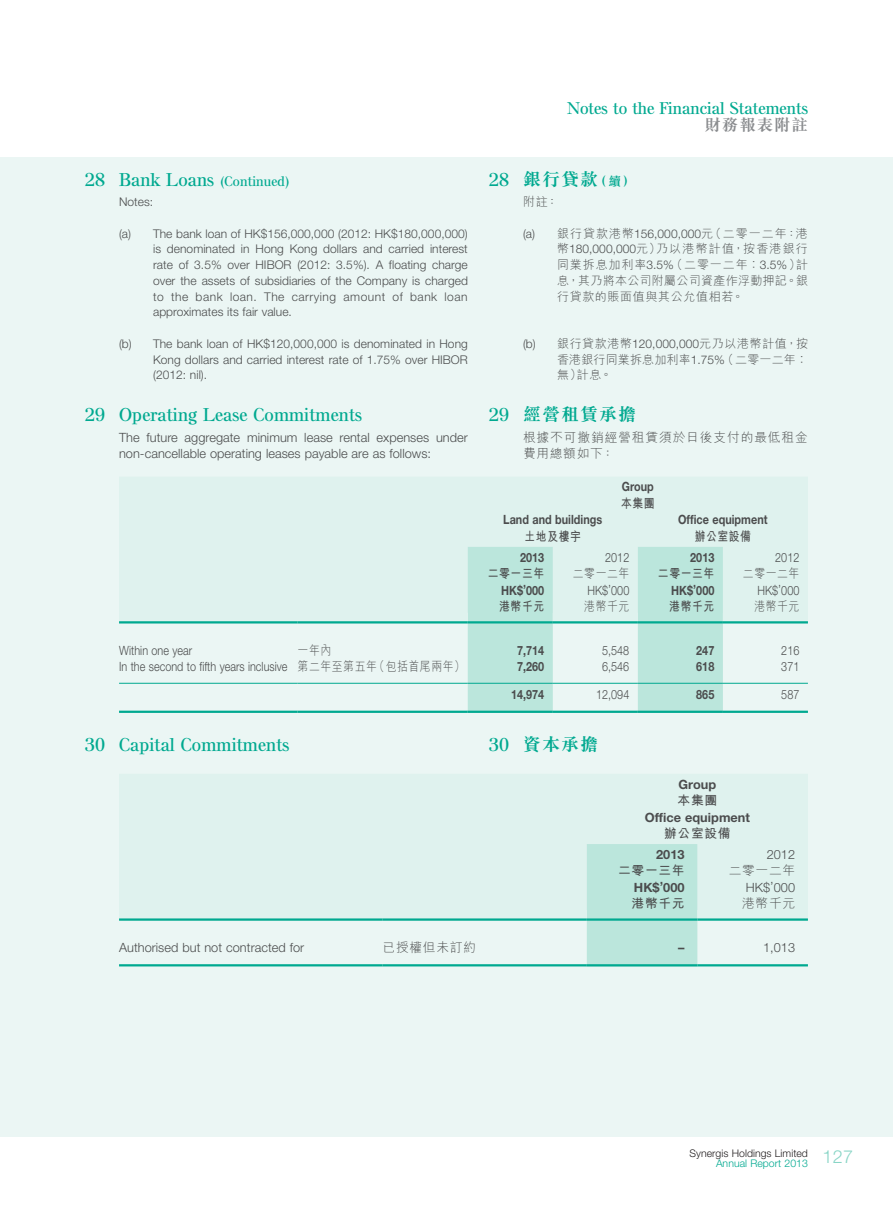
<style>
.page{position:relative;width:893px;height:1212px;background:#fff}
.page>*{position:absolute;margin:0;border:0;box-sizing:border-box;transform-origin:0 0}
.Heading_1{font:600 18px "Else NPL Std";letter-spacing:.01em;color:#00a990}
.C_Heading_1{font:700 18px "M Sung HK";letter-spacing:.06em;color:#00a990}
.t1{font:300 18px "Helvetica Neue LT Std";color:#89d5c6}
.t2{font:600 16.5px "Else NPL Std";letter-spacing:.005em;color:#00a990}
.t3{font:700 16.5px "M Sung HK";letter-spacing:.055em;color:#8a8c8f}
.Body_Text{font:300 12.75px/16.5px "Helvetica Neue LT Std";letter-spacing:.005em;color:#4b4c4d}
.Body_Text-2{font:300 12.75px "Helvetica Neue LT Std";letter-spacing:.005em;color:#4b4c4d;scale:.85 1}
.Body_Text-3{font:700 12.75px "Helvetica Neue LT Std";letter-spacing:.005em;color:#4b4c4d;scale:.85 1}
.C_Body_Text{font:300 12.75px/16.5px "M Hei HK";letter-spacing:.055em;color:#4b4c4d}
.Body_Text-4{font:700 12.75px "Helvetica Neue LT Std";letter-spacing:.005em;color:#4b4c4d}
.Body_Text-5{font:700 12.75px "M Hei HK";letter-spacing:.055em;color:#4b4c4d;scale:.85 1}
.Body_Text-6{font:300 12.75px "M Hei HK";letter-spacing:.055em;color:#4b4c4d;scale:.85 1}
.C_Body_Text-2{font:300 12.75px "M Hei HK";letter-spacing:.055em;color:#4b4c4d;scale:.85 1}
.Body_Text-7{font:700 12.75px "M Hei HK";letter-spacing:.055em;color:#4b4c4d}
.Body_Text-8{font:300 12.75px "M Hei HK";letter-spacing:.055em;color:#4b4c4d}
.Notes{font:300 12px/15.8px "Helvetica Neue LT Std";letter-spacing:.005em;color:#4b4c4d;text-align:justify}
.C_Notes{font:300 12px/15.8px "M Hei HK";letter-spacing:.05em;color:#4b4c4d;text-align:justify}
.t4{font:300 10.5px "Helvetica Neue LT Std";letter-spacing:.005em;color:#231f20}
.t5{font:300 10.5px "Helvetica Neue LT Std";letter-spacing:.005em;color:#00a990}
.s1{font-size:13.5px}
.s2{font-family:"Else NPL Std";font-weight:600}
.s3{font-size:12.75px}
.s4{font-family:"Helvetica Neue LT Std"}
</style>
<div class="page">
<div style="left:0;top:157px;width:893px;height:979px;background:#ebf6f4"></div>
<div style="left:119px;top:477px;width:689px;height:70px;background:#dff2ee"></div>
<svg style="left:119px;top:547px;width:689px;height:164px"></svg>
<hr style="left:119px;top:621px;width:179px;height:2px;background:#00a990">
<hr style="left:298px;top:621px;width:170px;height:2px;background:#00a990">
<hr style="left:468px;top:621px;width:85px;height:2px;background:#00a990">
<hr style="left:553px;top:621px;width:85px;height:2px;background:#00a990">
<hr style="left:638px;top:621px;width:85px;height:2px;background:#00a990">
<hr style="left:723px;top:621px;width:85px;height:2px;background:#00a990">
<hr style="left:119px;top:683px;width:179px;height:1px;background:#00a990">
<hr style="left:298px;top:683px;width:170px;height:1px;background:#00a990">
<hr style="left:468px;top:683px;width:85px;height:1px;background:#00a990">
<hr style="left:553px;top:683px;width:85px;height:1px;background:#00a990">
<hr style="left:638px;top:683px;width:85px;height:1px;background:#00a990">
<hr style="left:723px;top:683px;width:85px;height:1px;background:#00a990">
<hr style="left:119px;top:711px;width:179px;height:2px;background:#00a990">
<hr style="left:298px;top:711px;width:170px;height:2px;background:#00a990">
<hr style="left:468px;top:711px;width:85px;height:2px;background:#00a990">
<hr style="left:553px;top:711px;width:85px;height:2px;background:#00a990">
<hr style="left:638px;top:711px;width:85px;height:2px;background:#00a990">
<hr style="left:723px;top:711px;width:85px;height:2px;background:#00a990">
<div style="left:119px;top:774px;width:689px;height:70px;background:#dff2ee"></div>
<svg style="left:119px;top:844px;width:689px;height:120px"></svg>
<hr style="left:119px;top:918px;width:264px;height:3px;background:#00a990">
<hr style="left:383px;top:918px;width:204px;height:3px;background:#00a990">
<hr style="left:587px;top:918px;width:110px;height:3px;background:#00a990">
<hr style="left:697px;top:918px;width:111px;height:3px;background:#00a990">
<hr style="left:119px;top:964px;width:264px;height:2px;background:#00a990">
<hr style="left:383px;top:964px;width:204px;height:2px;background:#00a990">
<hr style="left:587px;top:964px;width:110px;height:2px;background:#00a990">
<hr style="left:697px;top:964px;width:111px;height:2px;background:#00a990">
<p class="Heading_1" style="left:85px;top:169px;width:206px">28 Bank Loans <span class="s1">(Continued)</span></p>
<p class="Notes" style="left:119px;top:194px;width:36px">Notes:</p>
<p class="Notes" style="left:153px;top:225px;width:316px;text-indent:-34px">(a) The bank loan of HK$156,000,000 (2012: HK$180,000,000) is denominated in Hong Kong dollars and carried interest rate of 3.5% over HIBOR (2012: 3.5%). A floating charge over the assets of subsidiaries of the Company is charged to the bank loan. The carrying amount of bank loan approximates its fair value.</p>
<p class="Notes" style="left:153px;top:335px;width:316px;text-indent:-34px">(b) The bank loan of HK$120,000,000 is denominated in Hong Kong dollars and carried interest rate of 1.75% over HIBOR (2012: nil).</p>
<p class="Heading_1" style="left:85px;top:404px;width:279px">29 Operating Lease Commitments</p>
<p class="Body_Text" style="left:119px;top:429px;width:350px">The future aggregate minimum lease rental expenses under non-cancellable operating leases payable are as follows:</p>
<h2 class="t2" style="left:567px;top:98px;width:242px">Notes to the Financial Statements</h2>
<h2 class="t3" style="left:705px;top:116px;width:105px">財務報表附註</h2>
<p class="C_Heading_1" style="left:489px;top:170px;width:147px"><span class="s2">28</span> 銀行貸款<span class="s3">（續）</span></p>
<p class="C_Notes" style="left:523px;top:194px;width:37px">附註：</p>
<p class="C_Notes" style="left:557px;top:225px;width:252px;text-indent:-34px"><span class="s4">(a)</span> 銀行貸款港幣<span class="s4">156,000,000</span>元（二零一二年：港幣<span class="s4">180,000,000</span>元）乃以港幣計值，按香港銀行同業拆息加利率<span class="s4">3.5%</span>（二零一二年︰<span class="s4">3.5%</span>）計息，其乃將本公司附屬公司資產作浮動押記。銀行貸款的賬面值與其公允值相若。</p>
<p class="C_Notes" style="left:557px;top:335px;width:252px;text-indent:-34px"><span class="s4">(b)</span> 銀行貸款港幣<span class="s4">120,000,000</span>元乃以港幣計值，按香港銀行同業拆息加利率<span class="s4">1.75%</span>（二零一二年︰無）計息。</p>
<p class="C_Heading_1" style="left:489px;top:405px;width:149px"><span class="s2">29</span> 經營租賃承擔</p>
<p class="C_Body_Text" style="left:523px;top:429px;width:286px">根據不可撤銷經營租賃須於日後支付的最低租金費用總額如下：</p>
<p class="Body_Text-3" style="left:622px;top:479px;width:39px">Group</p>
<p class="Body_Text-5" style="left:621px;top:494px;width:41px">本集團</p>
<p class="Body_Text-3" style="left:503px;top:512px;width:118px">Land and buildings</p>
<p class="Body_Text-3" style="left:678px;top:512px;width:107px">Office equipment</p>
<p class="Body_Text-5" style="left:525px;top:527px;width:68px">土地及樓宇</p>
<p class="Body_Text-5" style="left:695px;top:527px;width:68px">辦公室設備</p>
<p class="Body_Text-3" style="left:520px;top:549px;width:30px">2013</p>
<p class="Body_Text-2" style="left:605px;top:549px;width:30px">2012</p>
<p class="Body_Text-3" style="left:690px;top:549px;width:30px">2013</p>
<p class="Body_Text-2" style="left:775px;top:549px;width:30px">2012</p>
<p class="Body_Text-5" style="left:488px;top:564px;width:68px">二零一三年</p>
<p class="Body_Text-6" style="left:573px;top:567px;width:68px">二零一二年</p>
<p class="Body_Text-5" style="left:658px;top:564px;width:68px">二零一三年</p>
<p class="Body_Text-6" style="left:743px;top:567px;width:68px">二零一二年</p>
<p class="Body_Text-3" style="left:501px;top:582px;width:52px">HK$’000</p>
<p class="Body_Text-5" style="left:499px;top:597px;width:55px">港幣千元</p>
<p class="Body_Text-3" style="left:671px;top:582px;width:52px">HK$’000</p>
<p class="Body_Text-5" style="left:669px;top:597px;width:55px">港幣千元</p>
<p class="Body_Text-2" style="left:587px;top:582px;width:51px">HK$’000</p>
<p class="Body_Text-6" style="left:584px;top:600px;width:55px">港幣千元</p>
<p class="Body_Text-2" style="left:757px;top:582px;width:51px">HK$’000</p>
<p class="Body_Text-6" style="left:754px;top:600px;width:55px">港幣千元</p>
<p class="Body_Text-2" style="left:119px;top:642px;width:88px">Within one year</p>
<p class="C_Body_Text-2" style="left:298px;top:644px;width:41px">一年內</p>
<p class="Body_Text-3" style="left:517px;top:642px;width:34px">7,714</p>
<p class="Body_Text-2" style="left:602px;top:642px;width:34px">5,548</p>
<p class="Body_Text-3" style="left:696px;top:642px;width:23px">247</p>
<p class="Body_Text-2" style="left:781px;top:642px;width:23px">216</p>
<p class="Body_Text-2" style="left:119px;top:659px;width:200px">In the second to fifth years inclusive</p>
<p class="C_Body_Text-2" style="left:298px;top:660px;width:198px">第二年至第五年（包括首尾兩年）</p>
<p class="Body_Text-3" style="left:517px;top:659px;width:34px">7,260</p>
<p class="Body_Text-2" style="left:602px;top:659px;width:34px">6,546</p>
<p class="Body_Text-3" style="left:696px;top:659px;width:23px">618</p>
<p class="Body_Text-2" style="left:781px;top:659px;width:23px">371</p>
<p class="Body_Text-3" style="left:511px;top:686px;width:41px">14,974</p>
<p class="Body_Text-2" style="left:596px;top:686px;width:41px">12,094</p>
<p class="Body_Text-3" style="left:696px;top:686px;width:23px">865</p>
<p class="Body_Text-2" style="left:781px;top:686px;width:23px">587</p>
<p class="Heading_1" style="left:85px;top:734px;width:206px">30 Capital Commitments</p>
<p class="Body_Text-4" style="left:678px;top:776px;width:39px">Group</p>
<p class="Body_Text-7" style="left:678px;top:791px;width:41px">本集團</p>
<p class="Body_Text-4" style="left:645px;top:809px;width:107px">Office equipment</p>
<p class="Body_Text-7" style="left:664px;top:824px;width:68px">辦公室設備</p>
<p class="Body_Text-4" style="left:656px;top:846px;width:30px">2013</p>
<p class="Body_Text" style="left:767px;top:846px;width:30px">2012</p>
<p class="Body_Text-7" style="left:618px;top:861px;width:68px">二零一三年</p>
<p class="Body_Text-8" style="left:729px;top:864px;width:68px">二零一二年</p>
<p class="Body_Text-4" style="left:634px;top:879px;width:52px">HK$’000</p>
<p class="Body_Text-7" style="left:632px;top:894px;width:55px">港幣千元</p>
<p class="C_Heading_1" style="left:489px;top:736px;width:111px"><span class="s2">30</span> 資本承擔</p>
<p class="Body_Text" style="left:746px;top:879px;width:51px">HK$’000</p>
<p class="Body_Text-8" style="left:742px;top:897px;width:55px">港幣千元</p>
<p class="Body_Text" style="left:119px;top:939px;width:187px">Authorised but not contracted for</p>
<p class="C_Body_Text" style="left:383px;top:939px;width:95px">已授權但未訂約</p>
<p class="Body_Text-4" style="left:678px;top:940px;width:8px">–</p>
<p class="Body_Text" style="left:763px;top:939px;width:34px">1,013</p>
<p class="t4" style="left:690px;top:1146px;width:120px">Synergis Holdings Limited</p>
<p class="t5" style="left:716px;top:1157px;width:93px">Annual Report 2013</p>
<h1 class="t1" style="left:822px;top:1145px;width:32px">127</h1>
</div>
